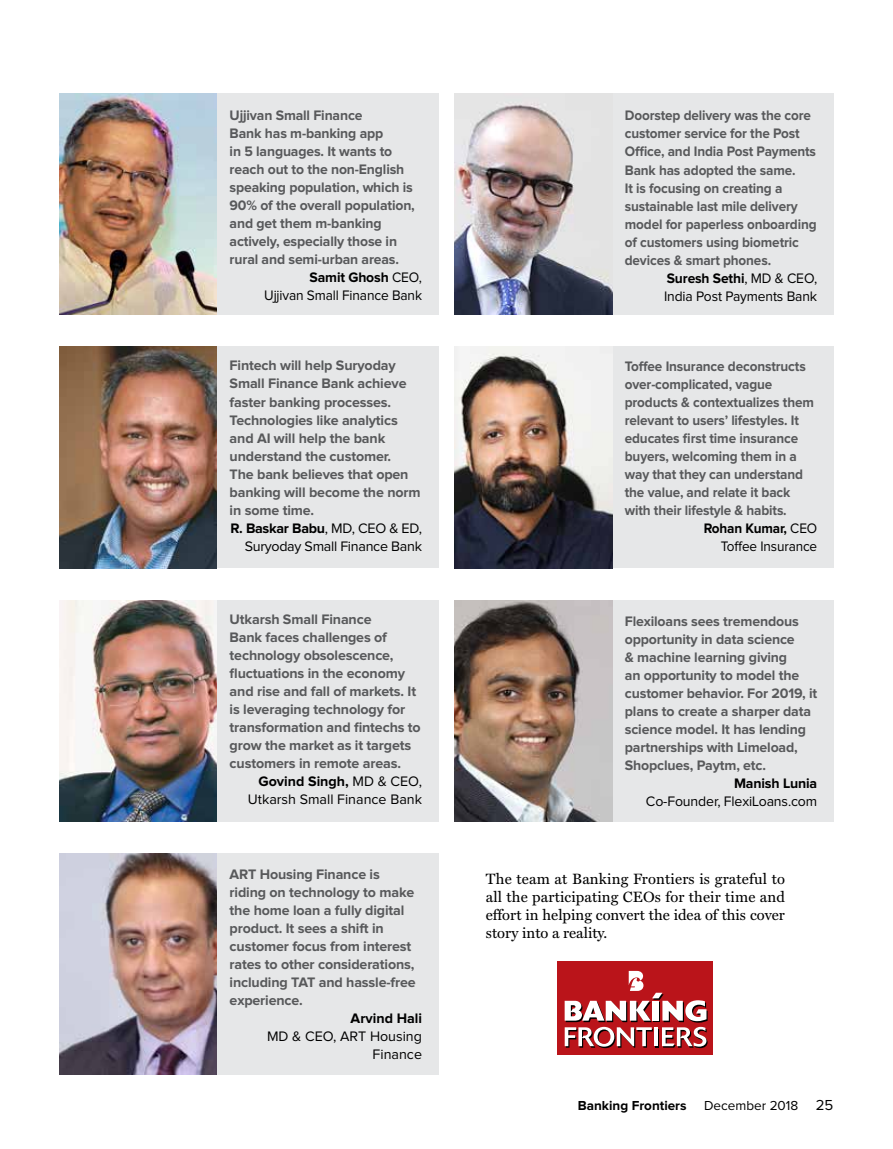
<style>
.page{position:relative;width:893px;height:1149px;background:#fff}
.page>*{position:absolute;margin:0;border:0;box-sizing:border-box;transform-origin:0 0}
.t1{font:15px/18px "Miller Text";color:#000;text-align:justify}
.t2{font:700 14.25px "Proxima Nova";letter-spacing:-.01em;color:#58595b}
.t3{font:700 14.25px "Proxima Nova";letter-spacing:-.01em;color:#58595b;scale:.95 1}
.t4{font:14.25px "Proxima Nova";letter-spacing:-.01em;color:#000}
.t5{font:700 14.25px "Proxima Nova";letter-spacing:-.01em;color:#000}
.t6{font:14.25px "Proxima Nova";letter-spacing:-.01em;color:#000;scale:.96 1}
.t7{font:14.25px "Proxima Nova";letter-spacing:-.01em;color:#000;scale:.95 1}
.t8{font:700 14.25px "Proxima Nova";letter-spacing:-.01em;color:#000;scale:.95 1}
.t9{font:700 13.5px "Proxima Nova";color:#000}
.t10{font:13.5px "Proxima Nova";color:#000}
.s1{font-weight:400}
.s2{font-size:15px}
</style>
<div class="page">
<div style="left:217px;top:94px;width:221px;height:221px;background:#e6e7e8"></div>
<img style="left:60px;top:94px;width:157px;height:221px">
<div style="left:217px;top:347px;width:221px;height:221px;background:#e6e7e8"></div>
<img style="left:60px;top:347px;width:157px;height:221px">
<div style="left:217px;top:600px;width:221px;height:221px;background:#e6e7e8"></div>
<img style="left:60px;top:600px;width:157px;height:221px">
<div style="left:217px;top:853px;width:221px;height:221px;background:#e6e7e8"></div>
<img style="left:60px;top:853px;width:157px;height:221px">
<div style="left:612px;top:94px;width:221px;height:221px;background:#e6e7e8"></div>
<img style="left:455px;top:94px;width:157px;height:221px">
<div style="left:612px;top:347px;width:221px;height:221px;background:#e6e7e8"></div>
<img style="left:455px;top:347px;width:157px;height:221px">
<div style="left:612px;top:600px;width:221px;height:221px;background:#e6e7e8"></div>
<img style="left:455px;top:600px;width:157px;height:221px">
<div style="left:558px;top:960px;width:155px;height:93px;background:#ba141a"></div>
<svg style="left:565px;top:970px;width:143px;height:77px"></svg>
<p class="t2" style="left:230px;top:108px;width:134px">Ujjivan Small Finance</p>
<p class="t2" style="left:230px;top:126px;width:155px">Bank has m-banking app</p>
<p class="t2" style="left:230px;top:144px;width:164px">in 5 languages. It wants to</p>
<p class="t2" style="left:230px;top:162px;width:176px">reach out to the non-English</p>
<p class="t2" style="left:230px;top:180px;width:185px">speaking population, which is</p>
<p class="t2" style="left:230px;top:198px;width:187px">90% of the overall population,</p>
<p class="t2" style="left:230px;top:216px;width:153px">and get them m-banking</p>
<p class="t2" style="left:230px;top:234px;width:169px">actively, especially those in</p>
<p class="t2" style="left:230px;top:252px;width:171px">rural and semi-urban areas.</p>
<p class="t5" style="left:310px;top:270px;width:114px">Samit Ghosh <span class="s1">CEO,</span></p>
<p class="t6" style="left:264px;top:288px;width:166px">Ujjivan Small Finance Bank</p>
<p class="t2" style="left:230px;top:359px;width:168px">Fintech will help Suryoday</p>
<p class="t2" style="left:230px;top:377px;width:178px">Small Finance Bank achieve</p>
<p class="t2" style="left:230px;top:395px;width:163px">faster banking processes.</p>
<p class="t2" style="left:230px;top:413px;width:170px">Technologies like analytics</p>
<p class="t2" style="left:230px;top:431px;width:157px">and AI will help the bank</p>
<p class="t2" style="left:230px;top:449px;width:163px">understand the customer.</p>
<p class="t2" style="left:230px;top:467px;width:180px">The bank believes that open</p>
<p class="t2" style="left:230px;top:485px;width:193px">banking will become the norm</p>
<p class="t2" style="left:230px;top:503px;width:86px">in some time.</p>
<p class="t5" style="left:230px;top:521px;width:193px">R. Baskar Babu<span class="s1">, MD, CEO &amp; ED,</span></p>
<p class="t4" style="left:245px;top:539px;width:179px">Suryoday Small Finance Bank</p>
<p class="t2" style="left:230px;top:612px;width:143px">Utkarsh Small Finance</p>
<p class="t2" style="left:230px;top:630px;width:159px">Bank faces challenges of</p>
<p class="t2" style="left:230px;top:648px;width:165px">technology obsolescence,</p>
<p class="t2" style="left:230px;top:666px;width:177px">fluctuations in the economy</p>
<p class="t2" style="left:230px;top:684px;width:188px">and rise and fall of markets. It</p>
<p class="t2" style="left:230px;top:702px;width:177px">is leveraging technology for</p>
<p class="t2" style="left:230px;top:720px;width:193px">transformation and fintechs to</p>
<p class="t2" style="left:230px;top:738px;width:183px">grow the market as it targets</p>
<p class="t2" style="left:230px;top:756px;width:173px">customers in remote areas.</p>
<p class="t5" style="left:259px;top:774px;width:165px">Govind Singh, <span class="s1">MD &amp; CEO,</span></p>
<p class="t4" style="left:248px;top:792px;width:176px">Utkarsh Small Finance Bank</p>
<p class="t2" style="left:230px;top:867px;width:152px">ART Housing Finance is</p>
<p class="t2" style="left:230px;top:885px;width:186px">riding on technology to make</p>
<p class="t2" style="left:230px;top:903px;width:176px">the home loan a fully digital</p>
<p class="t2" style="left:230px;top:921px;width:156px">product. It sees a shift in</p>
<p class="t2" style="left:230px;top:939px;width:183px">customer focus from interest</p>
<p class="t2" style="left:230px;top:957px;width:186px">rates to other considerations,</p>
<p class="t2" style="left:230px;top:975px;width:188px">including TAT and hassle-free</p>
<p class="t2" style="left:230px;top:993px;width:75px">experience.</p>
<p class="t5" style="left:351px;top:1011px;width:73px">Arvind Hali</p>
<p class="t4" style="left:267px;top:1029px;width:157px">MD &amp; CEO, ART Housing</p>
<p class="t4" style="left:373px;top:1047px;width:51px">Finance</p>
<p class="t3" style="left:625px;top:109px;width:197px">Doorstep delivery was the core</p>
<p class="t3" style="left:625px;top:127px;width:186px">customer service for the Post</p>
<p class="t3" style="left:625px;top:145px;width:203px">Office, and India Post Payments</p>
<p class="t3" style="left:625px;top:163px;width:181px">Bank has adopted the same.</p>
<p class="t3" style="left:625px;top:181px;width:167px">It is focusing on creating a</p>
<p class="t3" style="left:625px;top:199px;width:183px">sustainable last mile delivery</p>
<p class="t3" style="left:625px;top:217px;width:203px">model for paperless onboarding</p>
<p class="t3" style="left:625px;top:235px;width:185px">of customers using biometric</p>
<p class="t3" style="left:625px;top:253px;width:155px">devices &amp; smart phones.</p>
<p class="t5" style="left:667px;top:271px;width:152px">Suresh Sethi<span class="s1">, MD &amp; CEO,</span></p>
<p class="t4" style="left:664px;top:289px;width:155px">India Post Payments Bank</p>
<p class="t3" style="left:625px;top:359px;width:192px">Toffee Insurance deconstructs</p>
<p class="t3" style="left:625px;top:377px;width:157px">over-complicated, vague</p>
<p class="t3" style="left:625px;top:395px;width:201px">products &amp; contextualizes them</p>
<p class="t3" style="left:625px;top:413px;width:185px">relevant to users’ lifestyles. It</p>
<p class="t3" style="left:625px;top:431px;width:184px">educates first time insurance</p>
<p class="t3" style="left:625px;top:449px;width:183px">buyers, welcoming them in a</p>
<p class="t3" style="left:625px;top:467px;width:189px">way that they can understand</p>
<p class="t3" style="left:625px;top:485px;width:176px">the value, and relate it back</p>
<p class="t3" style="left:625px;top:503px;width:172px">with their lifestyle &amp; habits.</p>
<p class="t8" style="left:704px;top:521px;width:121px">Rohan Kumar, <span class="s1">CEO</span></p>
<p class="t7" style="left:721px;top:539px;width:103px">Toffee Insurance</p>
<p class="t2" style="left:625px;top:614px;width:176px">Flexiloans sees tremendous</p>
<p class="t2" style="left:625px;top:632px;width:171px">opportunity in data science</p>
<p class="t2" style="left:625px;top:650px;width:164px">&amp; machine learning giving</p>
<p class="t2" style="left:625px;top:668px;width:176px">an opportunity to model the</p>
<p class="t2" style="left:625px;top:686px;width:194px">customer behavior. For 2019, it</p>
<p class="t2" style="left:625px;top:704px;width:188px">plans to create a sharper data</p>
<p class="t2" style="left:625px;top:722px;width:183px">science model. It has lending</p>
<p class="t2" style="left:625px;top:740px;width:175px">partnerships with Limeload,</p>
<p class="t2" style="left:625px;top:758px;width:143px">Shopclues, Paytm, etc.</p>
<p class="t5" style="left:734px;top:776px;width:85px">Manish Lunia</p>
<p class="t4" style="left:646px;top:794px;width:173px">Co-Founder, FlexiLoans.com</p>
<p class="t1" style="left:486px;top:869px;width:301px">The team at Banking Frontiers is grateful to all the participating CEOs for their time and effort in helping convert the idea of this cover story into a reality.</p>
<p class="t9" style="left:578px;top:1099px;width:110px">Banking Frontiers</p>
<p class="t10" style="left:704px;top:1099px;width:131px">December 2018 <span class="s2">25</span></p>
</div>
